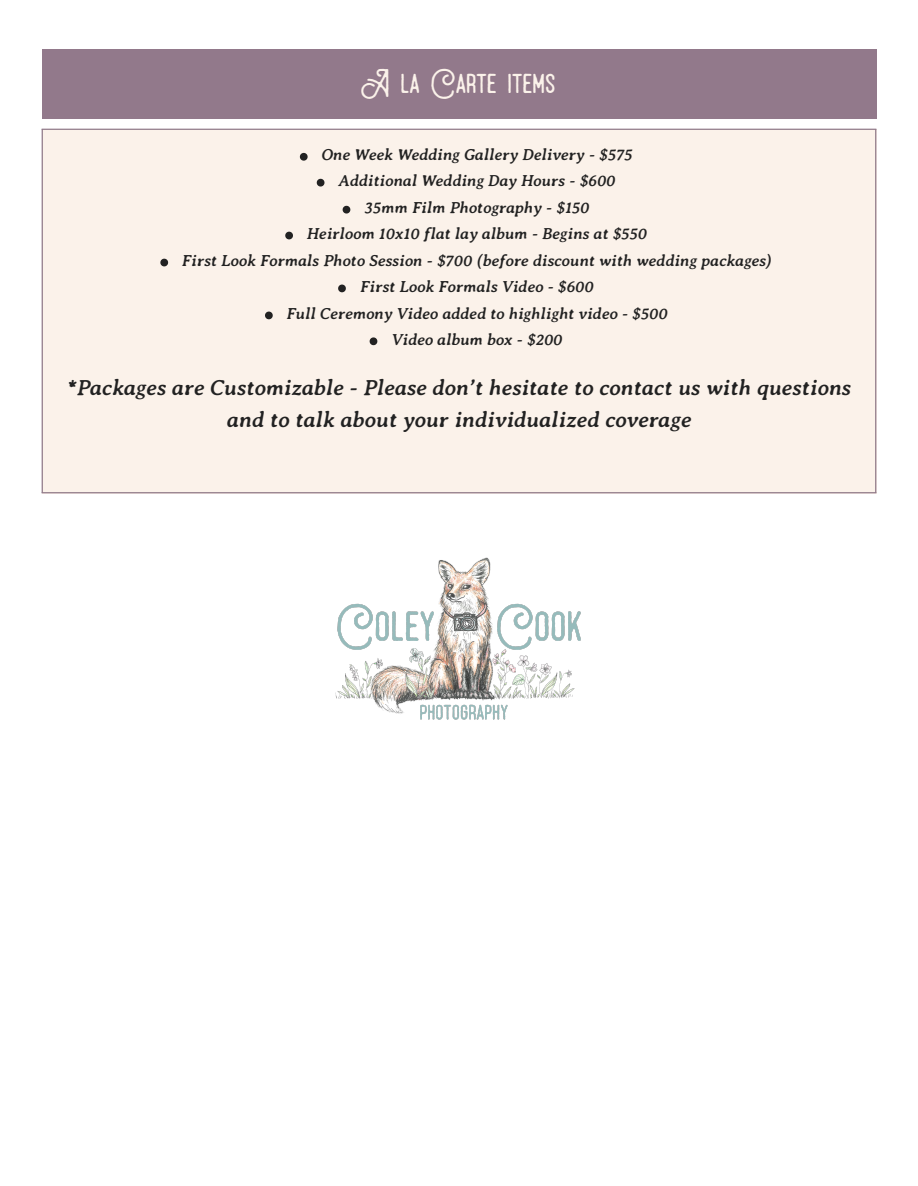
<style>
.page{position:relative;width:918px;height:1186px;background:#fff}
.page>*{position:absolute;margin:0;border:0;box-sizing:border-box;transform-origin:0 0}
.t1{font:30px "Heubeul Rough";color:#fbf2ea}
.t2{font:italic 700 22.5px/31.5px "Averia Serif Libre";color:#222;text-align:center}
.t3{font:italic 700 16.5px "Averia Serif Libre";color:#222}
</style>
<div class="page">
<div style="left:42px;top:50px;width:834px;height:68px;background:#92798b"></div>
<div style="left:42px;top:129px;width:834px;height:364px;background:#fbf2ea"></div>
<svg style="left:300px;top:153px;width:8px;height:8px"></svg>
<svg style="left:317px;top:179px;width:7px;height:7px"></svg>
<svg style="left:343px;top:206px;width:7px;height:7px"></svg>
<svg style="left:285px;top:232px;width:8px;height:7px"></svg>
<svg style="left:160px;top:259px;width:8px;height:7px"></svg>
<svg style="left:338px;top:284px;width:8px;height:8px"></svg>
<svg style="left:265px;top:311px;width:8px;height:8px"></svg>
<svg style="left:370px;top:337px;width:7px;height:8px"></svg>
<hr style="left:42px;top:130px;width:1px;height:362px;background:#92798b">
<hr style="left:875px;top:130px;width:1px;height:362px;background:#92798b">
<hr style="left:42px;top:129px;width:834px;height:1px;background:#92798b">
<hr style="left:42px;top:492px;width:834px;height:1px;background:#92798b">
<img style="left:335px;top:557px;width:246px;height:163px">
<p class="t1" style="left:362px;top:67px;width:196px">A la Carte items</p>
<p class="t3" style="left:321px;top:145px;width:313px">One Week Wedding Gallery Delivery - $575</p>
<p class="t3" style="left:339px;top:171px;width:278px">Additional Wedding Day Hours - $600</p>
<p class="t3" style="left:365px;top:198px;width:226px">35mm Film Photography - $150</p>
<p class="t3" style="left:307px;top:224px;width:342px">Heirloom 10x10 flat lay album - Begins at $550</p>
<p class="t3" style="left:182px;top:251px;width:592px">First Look Formals Photo Session - $700 (before discount with wedding packages)</p>
<p class="t3" style="left:360px;top:277px;width:235px">First Look Formals Video - $600</p>
<p class="t3" style="left:286px;top:304px;width:383px">Full Ceremony Video added to highlight video - $500</p>
<p class="t3" style="left:392px;top:330px;width:172px">Video album box - $200</p>
<h1 class="t2" style="left:67px;top:372px;width:786px">*Packages are Customizable - Please don’t hesitate to contact us with questions and to talk about your individualized coverage</h1>
</div>
